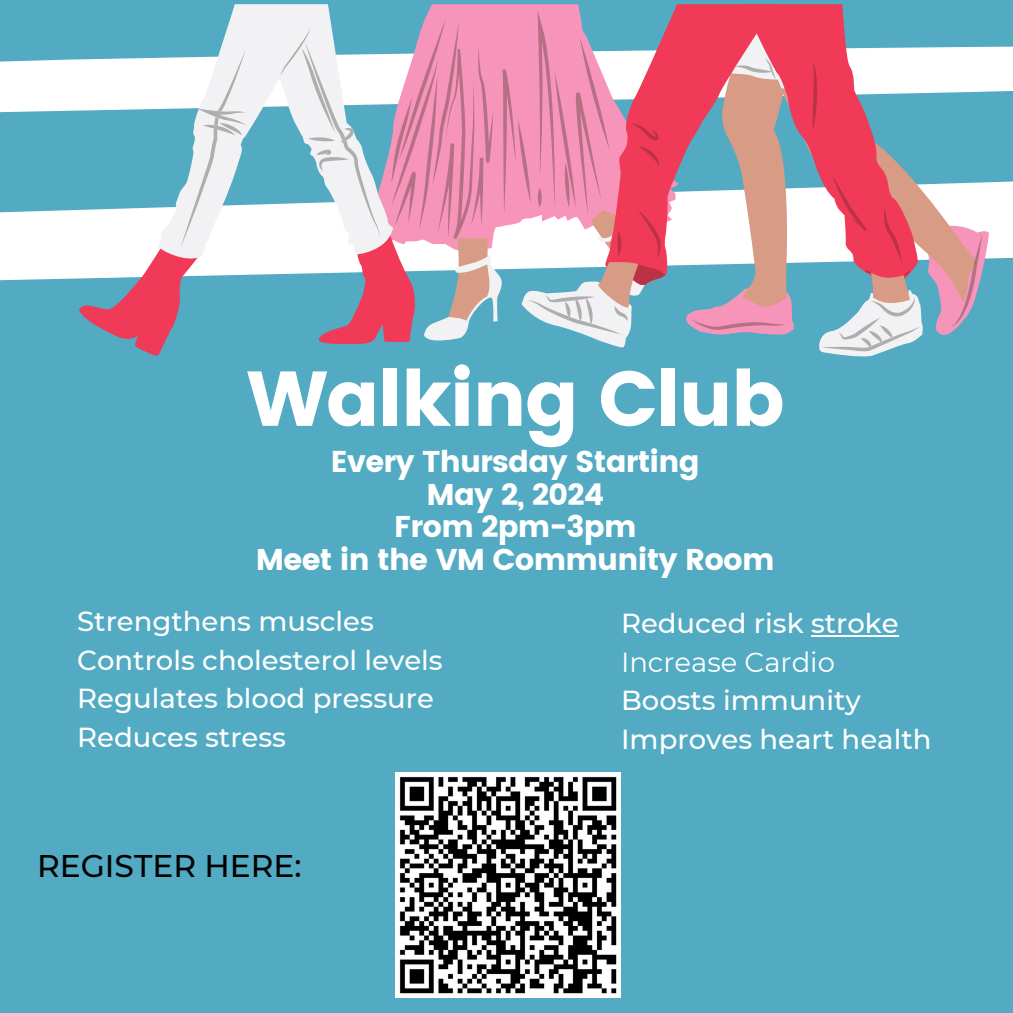
<style>
.page{position:relative;width:1013px;height:1013px;background:#fff}
.page>*{position:absolute;margin:0;border:0;box-sizing:border-box;transform-origin:0 0}
.t1{font:77.5px "Poppins";letter-spacing:-.025em;color:#fff}
.t2{font:500 31.25px "Montserrat";color:#000}
.t3{font:30px/32.8px "Poppins";letter-spacing:-.025em;color:#fff;text-align:center}
.t4{font:500 27.5px/38.5px "Montserrat";color:#fff}
.t5{font:27.5px "Montserrat";color:#fff}
</style>
<div class="page">
<div style="left:0;top:0;width:1012px;height:1012px;background:#52abc2"></div>
<svg style="left:0;top:46px;width:1012px;height:235px"></svg>
<svg style="left:918px;top:46px;width:59px;height:130px"></svg>
<svg style="left:156px;top:4px;width:173px;height:259px"></svg>
<svg style="left:665px;top:4px;width:77px;height:277px"></svg>
<svg style="left:742px;top:4px;width:176px;height:284px"></svg>
<svg style="left:79px;top:49px;width:167px;height:307px"></svg>
<svg style="left:280px;top:10px;width:385px;height:338px"></svg>
<svg style="left:686px;top:288px;width:108px;height:47px"></svg>
<svg style="left:818px;top:176px;width:170px;height:180px"></svg>
<svg style="left:730px;top:25px;width:114px;height:106px;background:#e36473"></svg>
<img style="left:396px;top:772px;width:225px;height:225px">
<hr style="left:811px;top:635px;width:87px;height:2px;background:#fff">
<p class="t1" style="left:247px;top:354px;width:540px">Walking Club</p>
<p class="t3" style="left:256px;top:445px;width:520px">Every Thursday Starting<br>May 2, 2024<br>From 2pm-3pm<br>Meet in the VM Community Room</p>
<h2 class="t4" style="left:621px;top:604px;width:279px">Reduced risk stroke</h2>
<p class="t5" style="left:621px;top:645px;width:215px">Increase Cardio</p>
<p class="t4" style="left:621px;top:681px;width:241px">Boosts immunity</p>
<p class="t4" style="left:621px;top:719px;width:312px">Improves heart health</p>
<p class="t4" style="left:77px;top:602px;width:367px">Strengthens muscles<br>Controls cholesterol levels<br>Regulates blood pressure<br>Reduces stress</p>
<p class="t2" style="left:37px;top:847px;width:266px">REGISTER HERE:</p>
</div>
